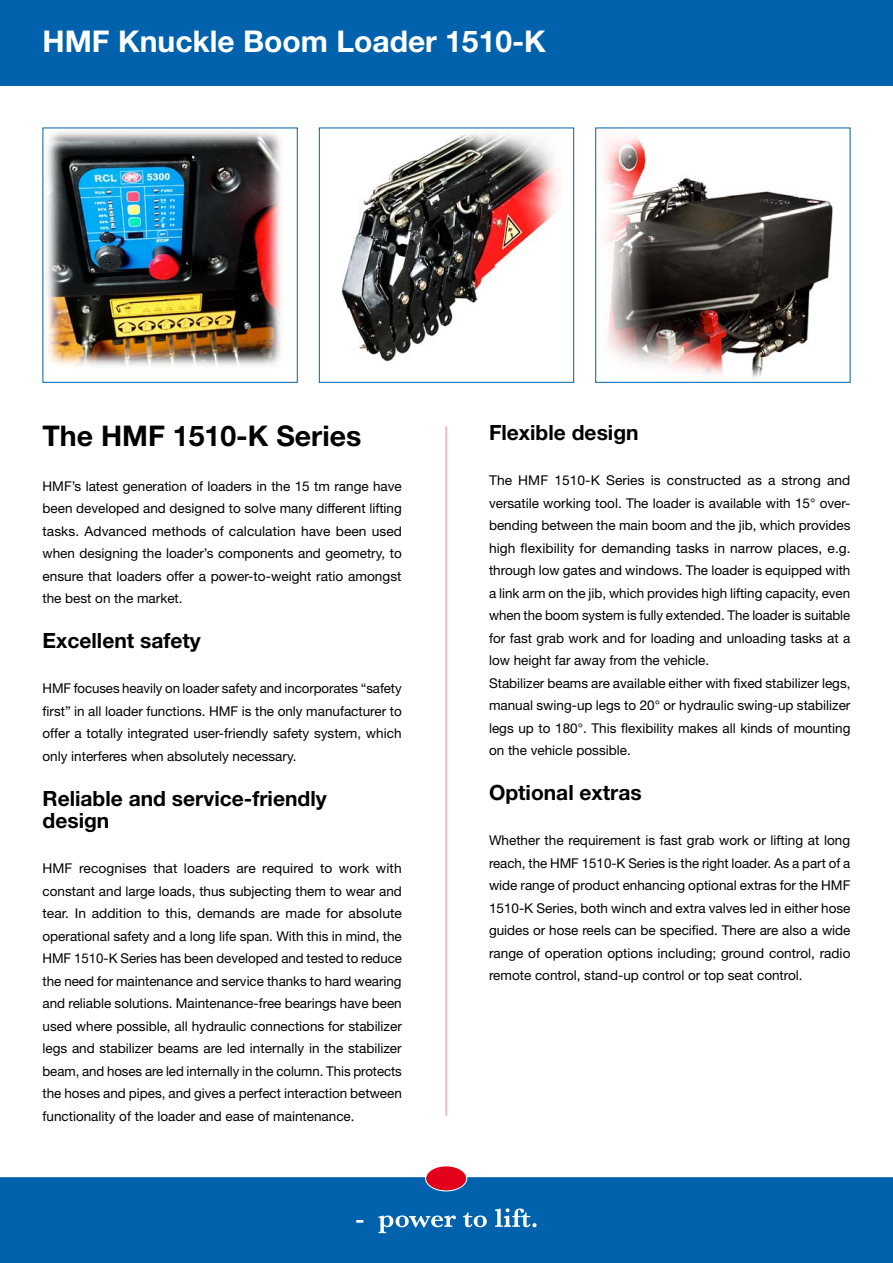
<style>
.page{position:relative;width:893px;height:1263px;background:#fff}
.page>*{position:absolute;margin:0;border:0;box-sizing:border-box;transform-origin:0 0}
.t1{font:700 30px "Helvetica Neue LT Std";color:#fff}
.t2{font:700 28.5px "Helvetica Neue LT Std";color:#000}
.t3{font:700 21px/22.5px "Helvetica Neue LT Std";color:#000}
.t4{font:13.5px/22.5px "Helvetica Neue LT Std";color:#000;text-align:justify}
</style>
<div class="page">
<div style="left:0;top:1177px;width:893px;height:86px;background:#0062ac"></div>
<div style="left:0;top:0;width:893px;height:86px;background:#0062ac"></div>
<svg style="left:356px;top:1208px;width:181px;height:25px;background:#3080bb"></svg>
<svg style="left:425px;top:1168px;width:42px;height:23px"></svg>
<div style="left:426px;top:1166px;width:40px;height:24px;background:#e2001a;border-radius:50%"></div>
<img style="left:341px;top:132px;width:219px;height:230px">
<div style="left:319px;top:128px;width:255px;height:255px;border:1px solid #0060a9"></div>
<img style="left:46px;top:131px;width:236px;height:236px">
<div style="left:43px;top:128px;width:255px;height:255px;border:1px solid #0060a9"></div>
<img style="left:603px;top:136px;width:230px;height:242px">
<div style="left:595px;top:128px;width:255px;height:255px;border:1px solid #0060a9"></div>
<hr style="left:446px;top:426px;width:1px;height:690px;background:#e2001a">
<h1 class="t1" style="left:43px;top:23px;width:505px">HMF Knuckle Boom Loader 1510-K</h1>
<h2 class="t2" style="left:43px;top:418px;width:320px">The HMF 1510-K Series</h2>
<p class="t4" style="left:43px;top:474px;width:361px">HMF’s latest generation of loaders in the 15 tm range have been developed and designed to solve many different lifting tasks. Advanced methods of calculation have been used when designing the loader’s components and geometry, to ensure that loaders offer a power-to-weight ratio amongst the best on the market.</p>
<h3 class="t3" style="left:43px;top:629px;width:160px">Excellent safety</h3>
<p class="t4" style="left:43px;top:677px;width:361px">HMF focuses heavily on loader safety and incorporates “safety first” in all loader functions. HMF is the only manufacturer to offer a totally integrated user-friendly safety system, which only interferes when absolutely necessary.</p>
<h3 class="t3" style="left:43px;top:786px;width:286px">Reliable and service-friendly design</h3>
<p class="t4" style="left:43px;top:857px;width:361px">HMF recognises that loaders are required to work with constant and large loads, thus subjecting them to wear and tear. In addition to this, demands are made for absolute operational safety and a long life span. With this in mind, the HMF 1510-K Series has been developed and tested to reduce the need for maintenance and service thanks to hard wearing and reliable solutions. Maintenance-free bearings have been used where possible, all hydraulic connections for stabilizer legs and stabilizer beams are led internally in the stabilizer beam, and hoses are led internally in the column. This protects the hoses and pipes, and gives a perfect interaction between functionality of the loader and ease of maintenance.</p>
<h3 class="t3" style="left:489px;top:421px;width:151px">Flexible design</h3>
<p class="t4" style="left:489px;top:469px;width:363px;text-align:left">The HMF 1510-K Series is constructed as a strong and versatile working tool. The loader is available with 15° over&shy;bending between the main boom and the jib, which provides high flexibility for demanding tasks in narrow places, e.g. through low gates and windows. The loader is equipped with a link arm on the jib, which provides high lifting capacity, even when the boom system is fully extended. The loader is suitable for fast grab work and for loading and unloading tasks at a low height far away from the vehicle.<br>Stabilizer beams are available either with fixed stabilizer legs, manual swing-up legs to 20° or hydraulic swing-up stabilizer legs up to 180°. This flexibility makes all kinds of mounting on the vehicle possible.</p>
<h3 class="t3" style="left:489px;top:781px;width:154px">Optional extras</h3>
<p class="t4" style="left:489px;top:829px;width:363px">Whether the requirement is fast grab work or lifting at long reach, the HMF 1510-K Series is the right loader. As a part of a wide range of product enhancing optional extras for the HMF 1510-K Series, both winch and extra valves led in either hose guides or hose reels can be specified. There are also a wide range of operation options including; ground control, radio remote control, stand-up control or top seat control.</p>
</div>
